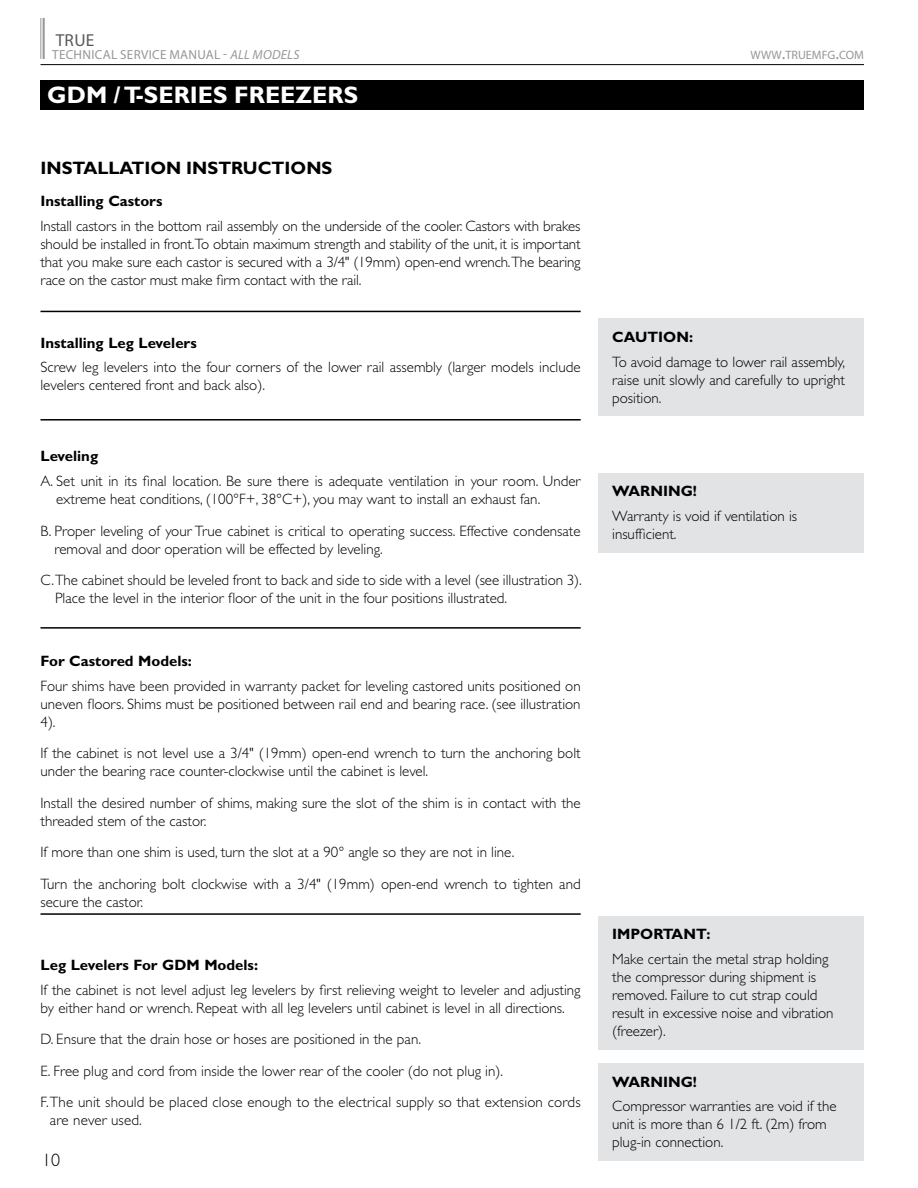
<style>
.page{position:relative;width:918px;height:1188px;background:#fff}
.page>*{position:absolute;margin:0;border:0;box-sizing:border-box;transform-origin:0 0}
.t1{font:700 24px "Gill Sans Std";color:#fff}
.t2{font:700 18px "Gill Sans Std";color:#000}
.t3{font:300 18px "Gill Sans Std";color:#000}
.t4{font:17.4px "Myriad Pro";color:#58595b}
.t5{font:300 15px/18px "Gill Sans Std";color:#000}
.t6{font:700 15px "Gill Sans Std";color:#000}
.t7{font:13.2px "Myriad Pro";letter-spacing:.02em;color:#95979a}
.t8{font:12.15px "Myriad Pro";color:#95979a}
.s1{font-style:italic}
.s2{font-size:17.4px}
</style>
<div class="page">
<hr style="left:43px;top:18px;width:2px;height:41px;background:#95979a">
<hr style="left:40px;top:18px;width:1px;height:41px;background:#95979a">
<hr style="left:40px;top:64px;width:824px;height:1px;background:#000">
<div style="left:40px;top:80px;width:824px;height:30px;background:#000"></div>
<hr style="left:40px;top:311px;width:541px;height:1px;background:#000">
<hr style="left:40px;top:419px;width:541px;height:2px;background:#000">
<hr style="left:40px;top:627px;width:541px;height:2px;background:#000">
<hr style="left:40px;top:913px;width:541px;height:2px;background:#000">
<div style="left:599px;top:318px;width:265px;height:98px;background:#e2e3e4"></div>
<div style="left:599px;top:916px;width:265px;height:134px;background:#e2e3e4"></div>
<div style="left:599px;top:1063px;width:265px;height:98px;background:#e2e3e4"></div>
<div style="left:599px;top:473px;width:265px;height:80px;background:#e2e3e4"></div>
<p class="t4" style="left:56px;top:30px;width:40px">TRUE</p>
<p class="t7" style="left:52px;top:46px;width:249px">TECHNICAL SERVICE MANUAL - <span class="s1">ALL MODELS</span></p>
<p class="t8" style="left:751px;top:47px;width:115px">WWW<span class="s2">.</span>TRUEMFG<span class="s2">.</span>COM</p>
<h1 class="t1" style="left:47px;top:81px;width:313px">GDM / T-SERIES FREEZERS</h1>
<p class="t2" style="left:40px;top:158px;width:293px">INSTALLATION INSTRUCTIONS</p>
<p class="t6" style="left:40px;top:192px;width:123px">Installing Castors</p>
<p class="t5" style="left:40px;top:217px;width:542px;text-align:justify">Install castors in the bottom rail assembly on the underside of the cooler. Castors with brakes should be installed in front.To obtain maximum strength and stability of the unit, it is important that you make sure each castor is secured with a 3/4" (19mm) open-end wrench.The bearing race on the castor must make firm contact with the rail.</p>
<p class="t6" style="left:40px;top:334px;width:158px">Installing Leg Levelers</p>
<p class="t5" style="left:40px;top:358px;width:542px">Screw leg levelers into the four corners of the lower rail assembly (larger models include levelers centered front and back also).</p>
<p class="t6" style="left:40px;top:447px;width:59px">Leveling</p>
<p class="t5" style="left:56px;top:472px;width:526px;text-indent:-16px">A. Set unit in its final location. Be sure there is adequate ventilation in your room. Under extreme heat conditions, (100°F+, 38°C+), you may want to install an exhaust fan.</p>
<p class="t5" style="left:54px;top:522px;width:528px;text-indent:-14px">B. Proper leveling of your True cabinet is critical to operating success. Effective condensate removal and door operation will be effected by leveling.</p>
<p class="t5" style="left:55px;top:571px;width:528px;text-indent:-15px">C.The cabinet should be leveled front to back and side to side with a level (see illustration 3).<br>Place the level in the interior floor of the unit in the four positions illustrated.</p>
<p class="t6" style="left:40px;top:652px;width:153px">For Castored Models:</p>
<p class="t5" style="left:40px;top:677px;width:542px;text-align:justify">Four shims have been provided in warranty packet for leveling castored units positioned on uneven floors. Shims must be positioned between rail end and bearing race. (see illustration 4).</p>
<p class="t5" style="left:40px;top:745px;width:542px">If the cabinet is not level use a 3/4" (19mm) open-end wrench to turn the anchoring bolt under the bearing race counter-clockwise until the cabinet is level.</p>
<p class="t5" style="left:40px;top:794px;width:542px">Install the desired number of shims, making sure the slot of the shim is in contact with the threaded stem of the castor.</p>
<p class="t5" style="left:40px;top:837px;width:542px;line-height:31.5px">If more than one shim is used, turn the slot at a 90° angle so they are not in line.<br>Turn the anchoring bolt clockwise with a 3/4" (19mm) open-end wrench to tighten and</p>
<p class="t5" style="left:40px;top:893px;width:104px">secure the castor.</p>
<p class="t6" style="left:40px;top:956px;width:219px">Leg Levelers For GDM Models:</p>
<p class="t5" style="left:40px;top:981px;width:542px">If the cabinet is not level adjust leg levelers by first relieving weight to leveler and adjusting by either hand or wrench. Repeat with all leg levelers until cabinet is level in all directions.</p>
<p class="t5" style="left:40px;top:1024px;width:542px;line-height:31.5px">D. Ensure that the drain hose or hoses are positioned in the pan.<br>E. Free plug and cord from inside the lower rear of the cooler (do not plug in).<br>F. The unit should be placed close enough to the electrical supply so that extension cords</p>
<p class="t5" style="left:50px;top:1111px;width:94px">are never used.</p>
<p class="t3" style="left:42px;top:1150px;width:19px">10</p>
<p class="t6" style="left:612px;top:328px;width:82px">CAUTION:</p>
<p class="t5" style="left:612px;top:353px;width:234px;text-align:justify">To avoid damage to lower rail assembly, raise unit slowly and carefully to upright position.</p>
<p class="t6" style="left:612px;top:482px;width:86px">WARNING!</p>
<p class="t5" style="left:612px;top:507px;width:186px">Warranty is void if ventilation is insufficient.</p>
<p class="t6" style="left:612px;top:925px;width:100px">IMPORTANT:</p>
<p class="t5" style="left:612px;top:950px;width:223px">Make certain the metal strap holding the compressor during shipment is removed. Failure to cut strap could result in excessive noise and vibration (freezer).</p>
<p class="t6" style="left:612px;top:1073px;width:86px">WARNING!</p>
<p class="t5" style="left:612px;top:1098px;width:226px">Compressor warranties are void if the unit is more than 6 1/2 ft. (2m) from plug-in connection.</p>
</div>
